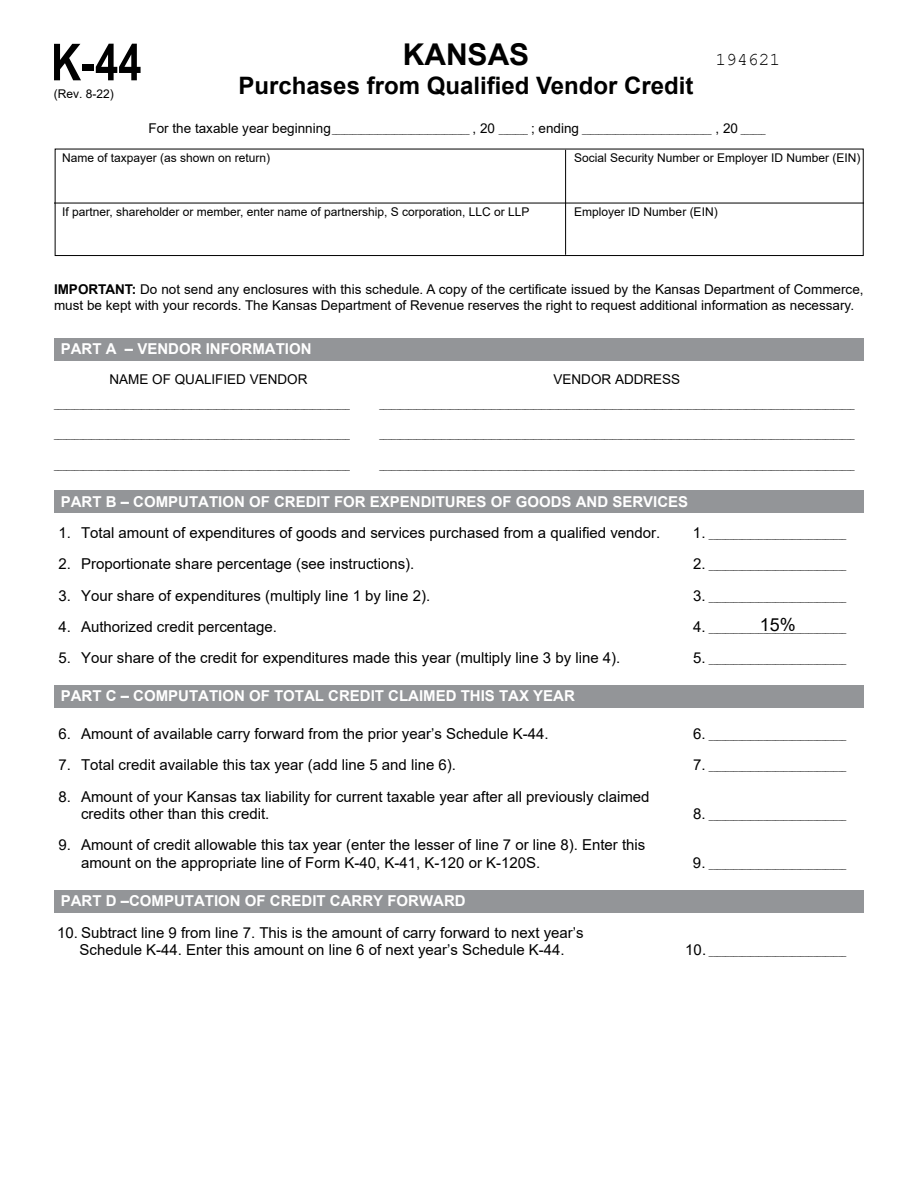
<style>
.page{position:relative;width:918px;height:1188px;background:#fff}
.page>*{position:absolute;margin:0;border:0;box-sizing:border-box;transform-origin:0 0}
.t1{font:700 51px "Arial Narrow";color:#000}
.t2{font:700 30px "Arial";color:#000}
.t3{font:700 24px "Arial";color:#000}
.t4{font:18px "Courier New";color:#000}
.t5{font:18px "Arial";color:#000}
.Paragraph_Style_2{font:15px "Arial";color:#000}
.Paragraph_Shading{font:700 15px "Arial";color:#fff}
.Story_Text{font:13.5px/16.2px "Arial";color:#000}
.Paragraph_Style_2-2{font:13.5px "Arial";color:#000}
.t6{font:12px "Arial";color:#000}
.Paragraph_Style_2-3{font:7.5px "Arial";color:#000}
.s1{font-size:13.5px}
.s2{font-weight:700}
.s3{font-size:15px}
</style>
<div class="page">
<div style="left:54px;top:338px;width:810px;height:23px;background:#939598"></div>
<div style="left:54px;top:491px;width:810px;height:22px;background:#939598"></div>
<div style="left:54px;top:685px;width:810px;height:23px;background:#939598"></div>
<div style="left:54px;top:890px;width:810px;height:23px;background:#939598"></div>
<div style="left:55px;top:149px;width:808px;height:107px;border:1px solid #000"></div>
<hr style="left:54px;top:203px;width:810px;height:1px;background:#000">
<hr style="left:565px;top:150px;width:1px;height:105px;background:#000">
<p class="t1" style="left:51px;top:24px;width:92px">K-44</p>
<p class="t6" style="left:54px;top:86px;width:62px">(Rev. 8-22)</p>
<p class="t2" style="left:403px;top:33px;width:128px">KANSAS</p>
<p class="t3" style="left:239px;top:68px;width:456px">Purchases from Qualified Vendor Credit</p>
<p class="t4" style="left:716px;top:48px;width:66px">194621</p>
<p class="Paragraph_Style_2-3" style="left:148px;top:125px;width:619px"><span class="s1">For the taxable year beginning</span> _________________________________ <span class="s1">, 20</span> _______ <span class="s1">; ending</span> _______________________________ <span class="s1">, 20</span> ______</p>
<p class="t6" style="left:62px;top:150px;width:210px">Name of taxpayer (as shown on return)</p>
<p class="t6" style="left:574px;top:150px;width:288px">Social Security Number or Employer ID Number (EIN)</p>
<p class="t6" style="left:62px;top:204px;width:469px">If partner, shareholder or member, enter name of partnership, S corporation, LLC or LLP</p>
<p class="t6" style="left:574px;top:204px;width:145px">Employer ID Number (EIN)</p>
<p class="Story_Text" style="left:54px;top:281px;width:811px"><span class="s2">IMPORTANT:</span> Do not send any enclosures with this schedule. A copy of the certificate issued by the Kansas Department of Commerce, must be kept with your records. The Kansas Department of Revenue reserves the right to request additional information as necessary.</p>
<p class="Paragraph_Shading" style="left:61px;top:339px;width:252px">PART A – VENDOR INFORMATION</p>
<p class="Paragraph_Style_2-2" style="left:110px;top:370px;width:200px">NAME OF QUALIFIED VENDOR</p>
<p class="Paragraph_Style_2-2" style="left:554px;top:370px;width:128px">VENDOR ADDRESS</p>
<p class="Paragraph_Style_2-3" style="left:54px;top:400px;width:298px">_______________________________________________________________________</p>
<p class="Paragraph_Style_2-3" style="left:379px;top:400px;width:477px">__________________________________________________________________________________________________________________</p>
<p class="Paragraph_Style_2-3" style="left:54px;top:430px;width:298px">_______________________________________________________________________</p>
<p class="Paragraph_Style_2-3" style="left:379px;top:430px;width:477px">__________________________________________________________________________________________________________________</p>
<p class="Paragraph_Style_2-3" style="left:54px;top:461px;width:298px">_______________________________________________________________________</p>
<p class="Paragraph_Style_2-3" style="left:379px;top:461px;width:477px">__________________________________________________________________________________________________________________</p>
<p class="Paragraph_Shading" style="left:61px;top:491px;width:629px">PART B – COMPUTATION OF CREDIT FOR EXPENDITURES OF GOODS AND SERVICES</p>
<p class="Paragraph_Style_2" style="left:58px;top:523px;width:603px">1. Total amount of expenditures of goods and services purchased from a qualified vendor.</p>
<p class="Paragraph_Style_2-3" style="left:693px;top:530px;width:155px"><span class="s3">1.</span> _________________________________</p>
<p class="Paragraph_Style_2" style="left:58px;top:554px;width:357px">2. Proportionate share percentage (see instructions).</p>
<p class="Paragraph_Style_2-3" style="left:693px;top:562px;width:155px"><span class="s3">2.</span> _________________________________</p>
<p class="Paragraph_Style_2" style="left:58px;top:585px;width:373px">3. Your share of expenditures (multiply line 1 by line 2).</p>
<p class="Paragraph_Style_2" style="left:58px;top:616px;width:220px">4. Authorized credit percentage.</p>
<p class="Paragraph_Style_2-3" style="left:693px;top:624px;width:155px"><span class="s3">4.</span> _________________________________</p>
<p class="Paragraph_Style_2" style="left:58px;top:647px;width:563px">5. Your share of the credit for expenditures made this year (multiply line 3 by line 4).</p>
<p class="Paragraph_Style_2-3" style="left:693px;top:655px;width:155px"><span class="s3">5.</span> _________________________________</p>
<p class="Paragraph_Shading" style="left:61px;top:685px;width:516px">PART C – COMPUTATION OF TOTAL CREDIT CLAIMED THIS TAX YEAR</p>
<p class="Paragraph_Style_2" style="left:58px;top:724px;width:492px">6. Amount of available carry forward from the prior year’s Schedule K-44.</p>
<p class="Paragraph_Style_2-3" style="left:693px;top:731px;width:155px"><span class="s3">6.</span> _________________________________</p>
<p class="Paragraph_Style_2" style="left:58px;top:755px;width:399px">7. Total credit available this tax year (add line 5 and line 6).</p>
<p class="Paragraph_Style_2-3" style="left:693px;top:763px;width:155px"><span class="s3">7.</span> _________________________________</p>
<p class="Paragraph_Style_2" style="left:58px;top:786px;width:593px">8. Amount of your Kansas tax liability for current taxable year after all previously claimed</p>
<p class="Paragraph_Style_2" style="left:81px;top:804px;width:190px">credits other than this credit.</p>
<p class="Paragraph_Style_2-3" style="left:693px;top:811px;width:155px"><span class="s3">8.</span> _________________________________</p>
<p class="Paragraph_Style_2" style="left:58px;top:835px;width:588px">9. Amount of credit allowable this tax year (enter the lesser of line 7 or line 8). Enter this</p>
<p class="Paragraph_Style_2" style="left:81px;top:853px;width:461px">amount on the appropriate line of Form K-40, K-41, K-120 or K-120S.</p>
<p class="Paragraph_Style_2-3" style="left:693px;top:860px;width:155px"><span class="s3">9.</span> _________________________________</p>
<p class="Paragraph_Shading" style="left:61px;top:891px;width:406px">PART D –COMPUTATION OF CREDIT CARRY FORWARD</p>
<p class="Paragraph_Style_2" style="left:57px;top:922px;width:528px">10. Subtract line 9 from line 7. This is the amount of carry forward to next year’s</p>
<p class="Paragraph_Style_2" style="left:80px;top:940px;width:487px">Schedule K-44. Enter this amount on line 6 of next year’s Schedule K-44.</p>
<p class="Paragraph_Style_2-3" style="left:685px;top:947px;width:163px"><span class="s3">10.</span> _________________________________</p>
<p class="t5" style="left:760px;top:613px;width:38px">15%</p>
</div>
